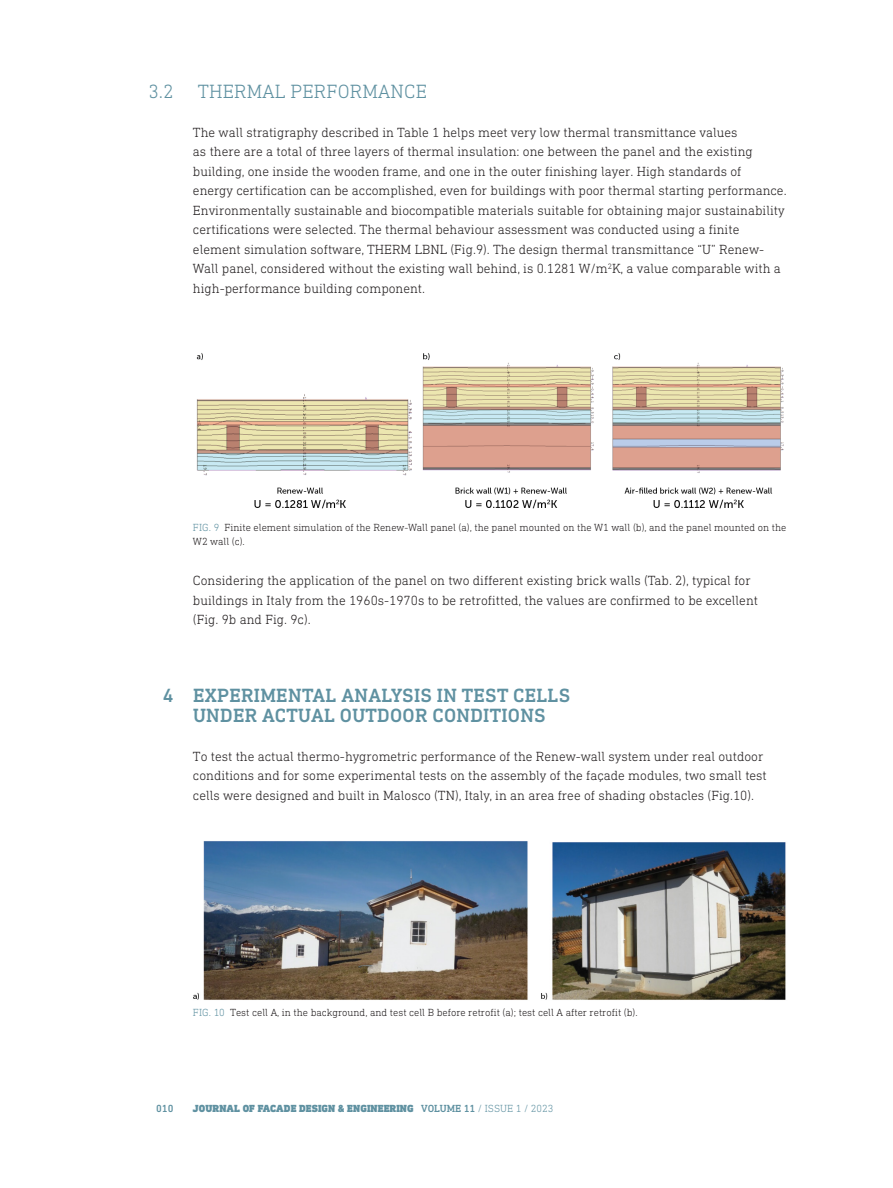
<style>
.page{position:relative;width:893px;height:1188px;background:#fff}
.page>*{position:absolute;margin:0;border:0;box-sizing:border-box;transform-origin:0 0}
.t1{font:500 19.5px/19.5px "DIN Next Slab Pro";letter-spacing:.015em;color:#5f91a1;text-align:center}
.t2{font:300 19.5px "DIN Next Slab Pro";letter-spacing:.01em;color:#5f91a1}
.BODY_Normal{font:300 13.5px/19.5px "DIN Next Slab Pro";color:#231f20}
.BODY_Normal_-_No_Blank_Line_After{font:300 13.5px/19.5px "DIN Next Slab Pro";color:#231f20}
.t3{font:300 10.5px/14.7px "DIN Next Slab Pro";color:#231f20}
.t4{font:900 10.5px "DIN Next Slab Pro";letter-spacing:.01em;color:#5f91a1}
.t5{font:500 10.5px "DIN Next Slab Pro";color:#5f91a1}
.s1{color:#5f91a1}
.s2{font-weight:500}
.s3{font-weight:300}
</style>
<div class="page">
<img style="left:196px;top:353px;width:588px;height:156px">
<img style="left:193px;top:841px;width:593px;height:159px">
<p class="t2" style="left:148px;top:80px;width:280px">3.2 THERMAL PERFORMANCE</p>
<p class="BODY_Normal" style="left:193px;top:122px;width:595px">The wall stratigraphy described in Table 1 helps meet very low thermal transmittance values<br>as there are a total of three layers of thermal insulation: one between the panel and the existing building, one inside the wooden frame, and one in the outer finishing layer. High standards of<br>energy certification can be accomplished, even for buildings with poor thermal starting performance.<br>Environmentally sustainable and biocompatible materials suitable for obtaining major sustainability certifications were selected. The thermal behaviour assessment was conducted using a finite element simulation software, THERM LBNL (Fig.9). The design thermal transmittance “U” Renew-Wall panel, considered without the existing wall behind, is 0.1281 W/m<sup>2</sup>K, a value comparable with a high-performance building component.</p>
<p class="t3" style="left:193px;top:520px;width:595px"><span class="s1">Fig. 9</span> Finite element simulation of the Renew-Wall panel (a), the panel mounted on the W1 wall (b), and the panel mounted on the<br>W2 wall (c).</p>
<p class="BODY_Normal" style="left:193px;top:571px;width:567px">Considering the application of the panel on two different existing brick walls (Tab. 2), typical for buildings in Italy from the 1960s-1970s to be retrofitted, the values are confirmed to be excellent (Fig. 9b and Fig. 9c).</p>
<p class="t1" style="left:163px;top:686px;width:409px">4 EXPERIMENTAL ANALYSIS IN TEST CELLS<br>UNDER ACTUAL OUTDOOR CONDITIONS</p>
<p class="BODY_Normal_-_No_Blank_Line_After" style="left:193px;top:746px;width:575px">To test the actual thermo-hygrometric performance of the Renew-wall system under real outdoor conditions and for some experimental tests on the assembly of the façade modules, two small test cells were designed and built in Malosco (TN), Italy, in an area free of shading obstacles (Fig.10).</p>
<p class="t3" style="left:193px;top:1005px;width:446px"><span class="s1">Fig. 10</span> Test cell A, in the background, and test cell B before retrofit (a); test cell A after retrofit (b).</p>
<p class="t5" style="left:156px;top:1102px;width:19px">010</p>
<p class="t4" style="left:193px;top:1102px;width:362px">JOURNAL OF FACADE DESIGN &amp; ENGINEERING <span class="s2">VOLUME 11</span> <span class="s3">/ ISSUE 1 / 2023</span></p>
</div>
